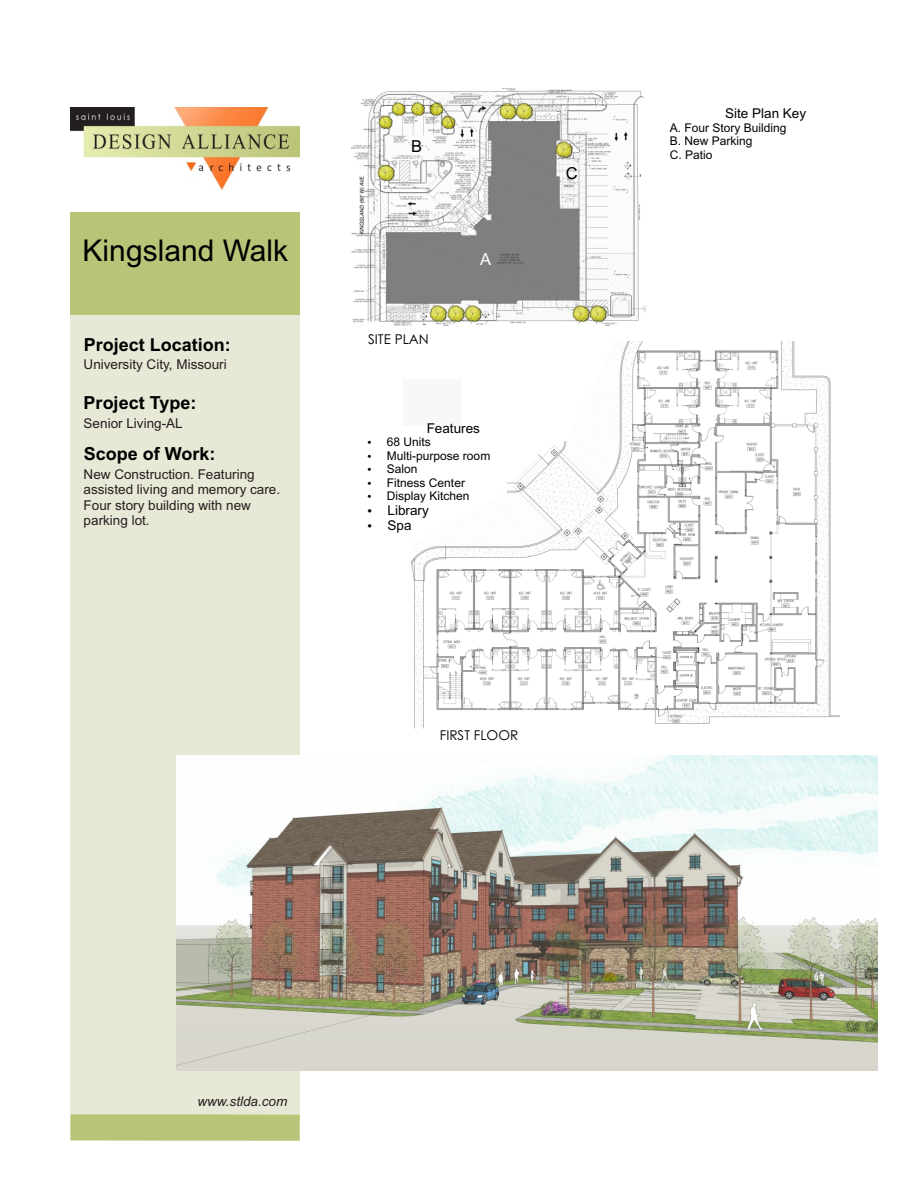
<style>
.page{position:relative;width:918px;height:1188px;background:#fff}
.page>*{position:absolute;margin:0;border:0;box-sizing:border-box;transform-origin:0 0}
.t1{font:30px "Arial";color:#000}
.t2{font:700 18px "Arial";color:#000}
.t3{font:16.5px "Arial";color:#000}
.t4{font:16.5px "Arial";color:#fff}
.t5{font:13.5px/15.1px "Arial";color:#231f20}
.t6{font:13.5px/15.1px "Arial";color:#000}
.t7{font:13.5px "Century Gothic";color:#000}
.t8{font:italic 13.5px "Arial";color:#231f20}
.t9{font:12px/13.4px "Arial";color:#000}
</style>
<div class="page">
<div style="left:70px;top:212px;width:230px;height:103px;background:#bac478"></div>
<div style="left:70px;top:315px;width:230px;height:799px;background:#e8e8d6"></div>
<div style="left:70px;top:1114px;width:230px;height:27px;background:#bac478"></div>
<img style="left:70px;top:108px;width:230px;height:82px">
<img style="left:176px;top:755px;width:702px;height:315px">
<img style="left:411px;top:342px;width:429px;height:387px">
<div style="left:403px;top:379px;width:58px;height:47px;background:#faf7f7"></div>
<img style="left:352px;top:88px;width:293px;height:237px">
<h1 class="t1" style="left:83px;top:239px;width:207px">Kingsland Walk</h1>
<h2 class="t2" style="left:84px;top:338px;width:149px">Project Location:</h2>
<p class="t5" style="left:84px;top:358px;width:145px">University City, Missouri</p>
<h2 class="t2" style="left:84px;top:396px;width:114px">Project Type:</h2>
<p class="t5" style="left:84px;top:416px;width:101px">Senior Living-AL</p>
<h2 class="t2" style="left:84px;top:447px;width:133px">Scope of Work:</h2>
<p class="t5" style="left:84px;top:468px;width:198px">New Construction. Featuring assisted living and memory care.<br>Four story building with new parking lot.</p>
<p class="t3" style="left:411px;top:140px;width:13px">B</p>
<p class="t7" style="left:368px;top:334px;width:62px">SITE PLAN</p>
<p class="t4" style="left:480px;top:253px;width:13px">A</p>
<p class="t6" style="left:427px;top:422px;width:55px">Features</p>
<p class="t9" style="left:387px;top:437px;width:105px">68 Units<br>Multi-purpose room<br>Salon<br>Fitness Center<br>Display Kitchen</p>
<p class="t6" style="left:388px;top:504px;width:43px">Library<br>Spa</p>
<p class="t3" style="left:566px;top:167px;width:13px">C</p>
<p class="t7" style="left:440px;top:729px;width:80px">FIRST FLOOR</p>
<p class="t6" style="left:725px;top:107px;width:83px">Site Plan Key</p>
<p class="t9" style="left:670px;top:122px;width:118px">A. Four Story Building<br>B. New Parking<br>C. Patio</p>
<p class="t8" style="left:197px;top:1097px;width:92px">www.stlda.com</p>
</div>
